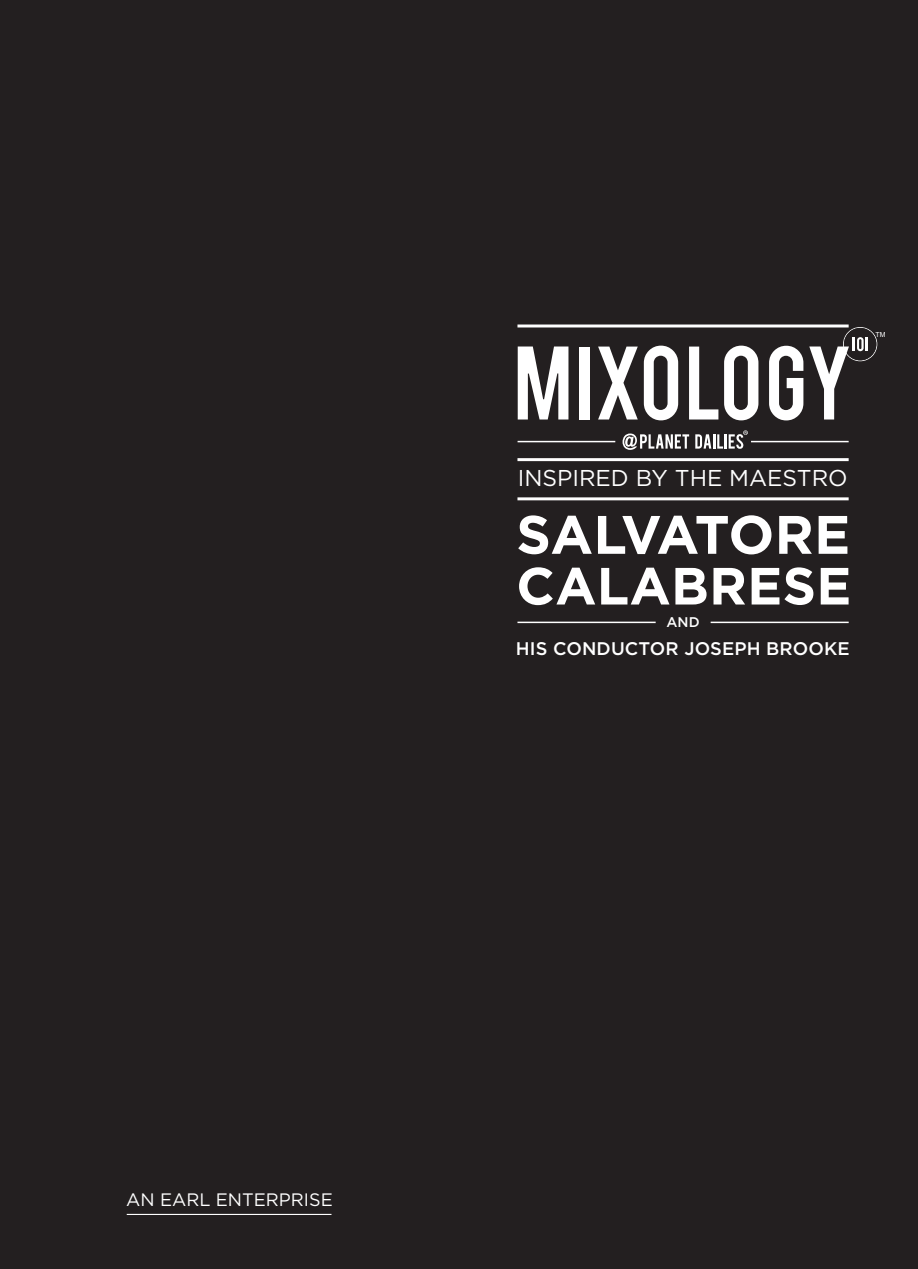
<style>
.page{position:relative;width:918px;height:1269px;background:#231f20}
.page>*{position:absolute;margin:0;border:0;box-sizing:border-box;transform-origin:0 0}
.t1{font:700 54px "Gotham";letter-spacing:-.015em;color:#fff}
.t2{font:700 52.2px "Gotham";letter-spacing:.005em;color:#fff}
.t3{font:22.95px "Gotham";color:#fff}
.t4{font:500 18.3px "Gotham";letter-spacing:.005em;color:#fff}
.t5{font:18px "Gotham";color:#fff}
.t6{font:500 13.95px "Gotham";color:#fff}
.t7{font:6.9px "Arial";color:#fff}
</style>
<div class="page">
<hr style="left:518px;top:441px;width:97px;height:1px;background:#fff">
<hr style="left:751px;top:441px;width:98px;height:1px;background:#fff">
<svg style="left:623px;top:434px;width:66px;height:16px"></svg>
<hr style="left:517px;top:458px;width:332px;height:3px;background:#fff">
<hr style="left:517px;top:325px;width:332px;height:2px;background:#fff">
<hr style="left:517px;top:497px;width:332px;height:3px;background:#fff">
<hr style="left:517px;top:622px;width:139px;height:1px;background:#fff">
<hr style="left:711px;top:622px;width:138px;height:1px;background:#fff">
<div style="left:843px;top:327px;width:34px;height:34px;border:1px solid #fff;border-radius:50%"></div>
<div style="left:844px;top:328px;width:32px;height:32px;border:1px solid #231f20;border-radius:50%"></div>
<svg style="left:724px;top:346px;width:34px;height:74px"></svg>
<svg style="left:644px;top:346px;width:34px;height:74px"></svg>
<div style="left:579px;top:347px;width:11px;height:73px;background:#fff"></div>
<svg style="left:689px;top:347px;width:29px;height:73px"></svg>
<svg style="left:769px;top:346px;width:34px;height:74px"></svg>
<svg style="left:518px;top:347px;width:50px;height:73px"></svg>
<svg style="left:809px;top:337px;width:59px;height:83px"></svg>
<svg style="left:598px;top:347px;width:40px;height:73px"></svg>
<svg style="left:695px;top:430px;width:53px;height:19px"></svg>
<hr style="left:127px;top:1214px;width:205px;height:1px;background:#fff">
<p class="t7" style="left:876px;top:330px;width:12px">TM</p>
<p class="t3" style="left:518px;top:465px;width:332px">INSPIRED BY THE MAESTRO</p>
<h1 class="t1" style="left:516px;top:503px;width:336px">SALVATORE</h1>
<h2 class="t2" style="left:516px;top:556px;width:337px">CALABRESE</h2>
<p class="t4" style="left:516px;top:638px;width:335px">HIS CONDUCTOR JOSEPH BROOKE</p>
<p class="t6" style="left:666px;top:614px;width:35px">AND</p>
<p class="t5" style="left:126px;top:1190px;width:208px">AN EARL ENTERPRISE</p>
</div>
